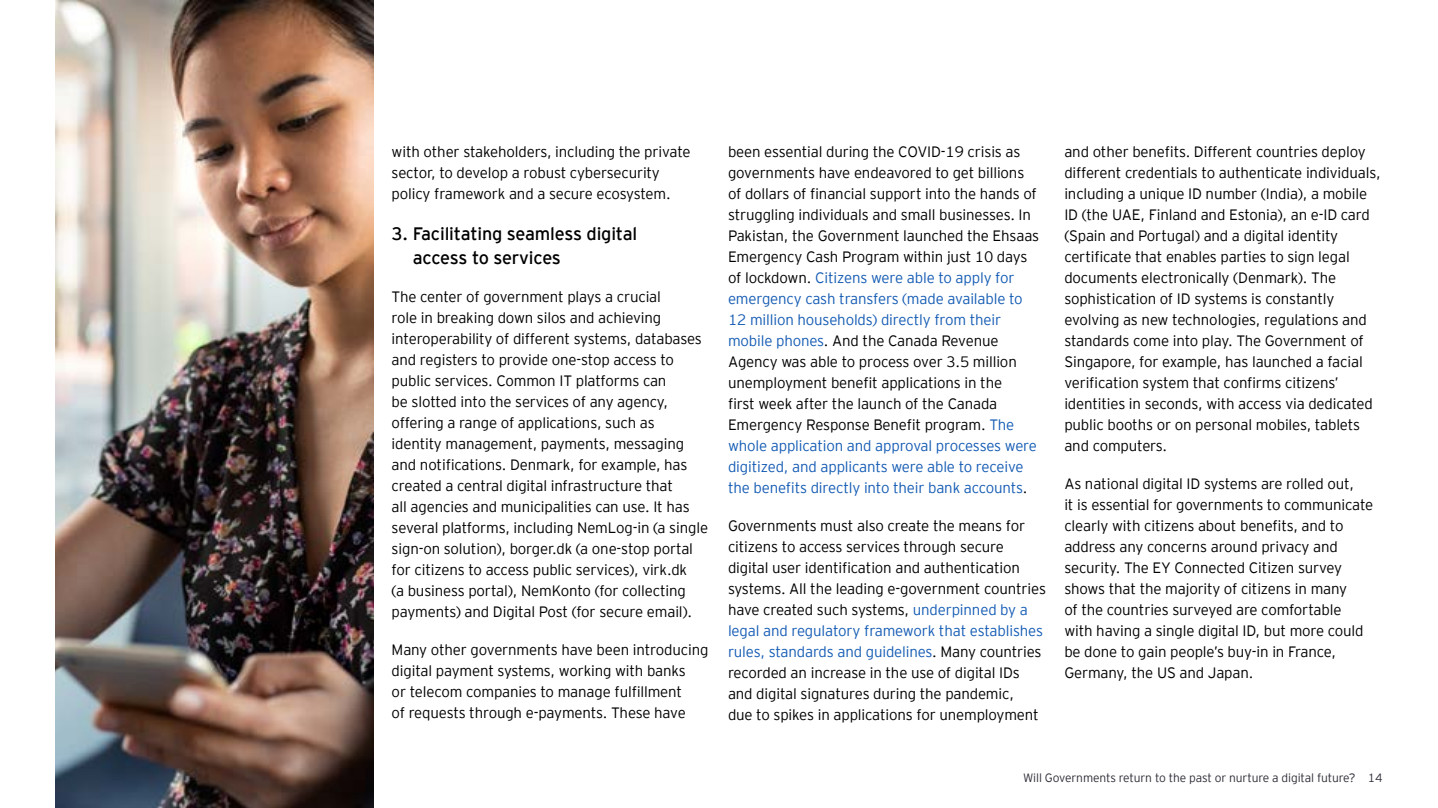
<style>
.page{position:relative;width:1438px;height:808px;background:#fff}
.page>*{position:absolute;margin:0;border:0;box-sizing:border-box;transform-origin:0 0}
.t1{font:18px/24px "EY Interstate";letter-spacing:-.01em;color:#000}
.t2{font:300 15px/21px "EY Interstate";letter-spacing:-.01em;color:#000}
.t3{font:300 12px "EY Interstate";letter-spacing:-.01em;color:#2e2e38}
.s1{color:#155cb4}
</style>
<div class="page">
<img style="left:55px;top:0;width:318px;height:808px">
<p class="t2" style="left:391px;top:140px;width:300px">with other stakeholders, including the private sector, to develop a robust cybersecurity policy framework and a secure ecosystem.</p>
<p class="t1" style="left:412px;top:220px;width:226px;text-indent:-21px">3. Facilitating seamless digital access to services</p>
<p class="t2" style="left:391px;top:285px;width:318px">The center of government plays a crucial<br>role in breaking down silos and achieving interoperability of different systems, databases and registers to provide one-stop access to public services. Common IT platforms can<br>be slotted into the services of any agency, offering a range of applications, such as identity management, payments, messaging and notifications. Denmark, for example, has created a central digital infrastructure that<br>all agencies and municipalities can use. It has several platforms, including NemLog-in (a single sign-on solution), borger.dk (a one-stop portal for citizens to access public services), virk.dk<br>(a business portal), NemKonto (for collecting payments) and Digital Post (for secure email).</p>
<p class="t2" style="left:391px;top:638px;width:318px">Many other governments have been introducing digital payment systems, working with banks<br>or telecom companies to manage fulfillment<br>of requests through e-payments. These have</p>
<p class="t2" style="left:728px;top:140px;width:313px">been essential during the COVID-19 crisis as governments have endeavored to get billions of dollars of financial support into the hands of struggling individuals and small businesses. In Pakistan, the Government launched the Ehsaas Emergency Cash Program within just 10 days of lockdown. <span class="s1">Citizens were able to apply for emergency cash transfers (made available to 12 million households) directly from their mobile phones</span>. And the Canada Revenue Agency was able to process over 3.5 million unemployment benefit applications in the<br>first week after the launch of the Canada Emergency Response Benefit program. <span class="s1">The whole application and approval processes were digitized, and applicants were able to receive the benefits directly into their bank accounts</span>.</p>
<p class="t2" style="left:728px;top:514px;width:319px">Governments must also create the means for citizens to access services through secure digital user identification and authentication systems. All the leading e-government countries have created such systems, <span class="s1">underpinned by a legal and regulatory framework that establishes rules, standards and guidelines</span>. Many countries recorded an increase in the use of digital IDs and digital signatures during the pandemic,<br>due to spikes in applications for unemployment</p>
<p class="t2" style="left:1064px;top:140px;width:318px">and other benefits. Different countries deploy different credentials to authenticate individuals, including a unique ID number (India), a mobile ID (the UAE, Finland and Estonia), an e-ID card (Spain and Portugal) and a digital identity certificate that enables parties to sign legal documents electronically (Denmark). The sophistication of ID systems is constantly evolving as new technologies, regulations and standards come into play. The Government of Singapore, for example, has launched a facial verification system that confirms citizens’ identities in seconds, with access via dedicated public booths or on personal mobiles, tablets and computers.</p>
<p class="t2" style="left:1064px;top:472px;width:310px">As national digital ID systems are rolled out,<br>it is essential for governments to communicate clearly with citizens about benefits, and to address any concerns around privacy and security. The EY Connected Citizen survey shows that the majority of citizens in many<br>of the countries surveyed are comfortable with having a single digital ID, but more could be done to gain people’s buy-in in France, Germany, the US and Japan.</p>
<p class="t3" style="left:1023px;top:770px;width:361px">Will Governments return to the past or nurture a digital future? 14</p>
</div>
